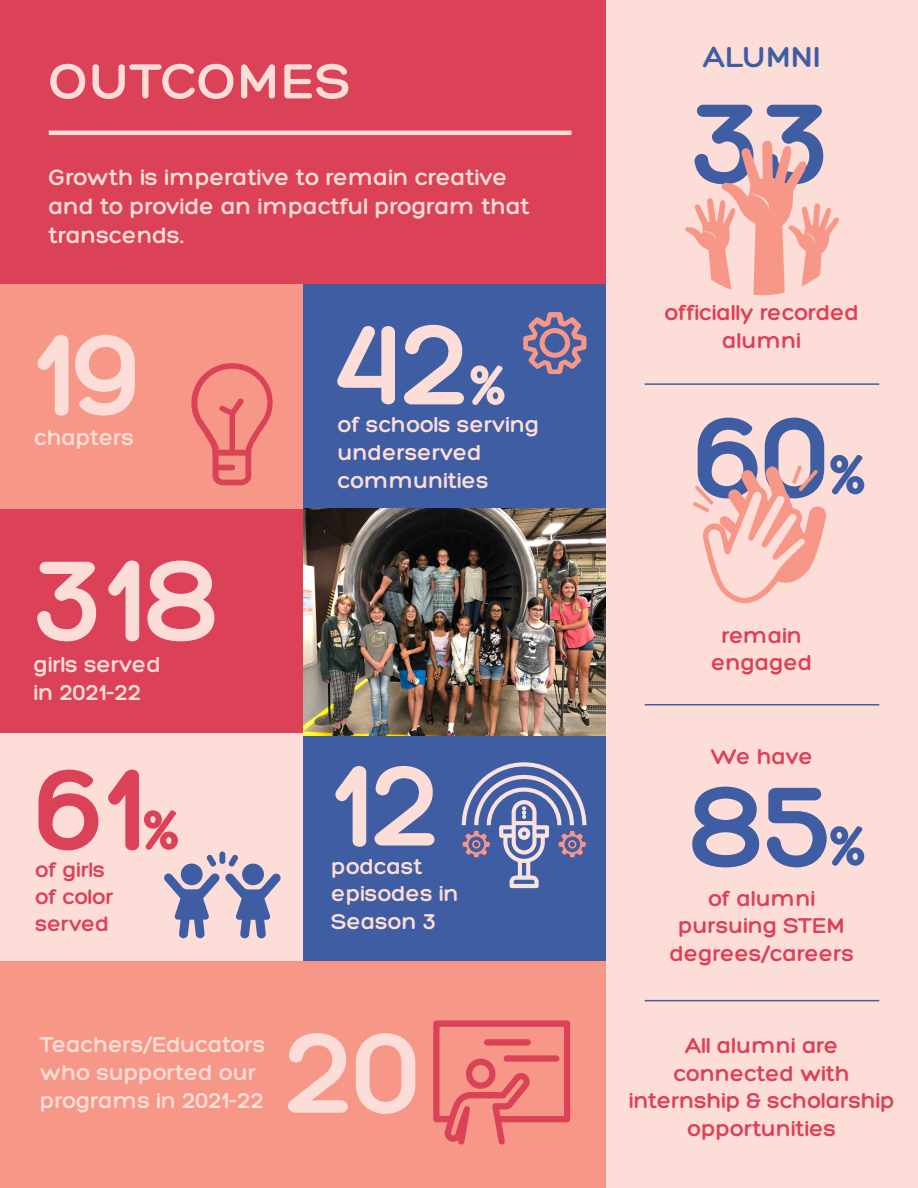
<style>
.page{position:relative;width:918px;height:1188px;background:#fff}
.page>*{position:absolute;margin:0;border:0;box-sizing:border-box;transform-origin:0 0}
.t1{font:700 123px/267.1px "Hero";color:#fdddd7;text-align:center}
.t2{font:700 123px "Hero";color:#3e5da3}
.t3{font:700 123px "Hero";color:#db4157}
.t4{font:700 60px "Hero";color:#3e5da3}
.t5{font:700 53.55px "Hero";letter-spacing:.01em;color:#fdddd7}
.t6{font:700 31.5px "Hero";color:#3e5da3}
.t7{font:700 24px/28.8px "Hero";color:#fdddd7}
.t8{font:700 23.25px/27.9px "Hero";color:#fdddd7}
.t9{font:700 23.25px/27.9px "Hero";color:#db4157;text-align:center}
.t10{font:700 22.5px/27px "Hero";color:#db4157}
.s1{font-size:60px}
</style>
<div class="page">
<div style="left:0;top:0;width:606px;height:284px;background:#db4157"></div>
<div style="left:303px;top:284px;width:303px;height:225px;background:#3e5da3"></div>
<div style="left:0;top:509px;width:606px;height:224px;background:#db4157"></div>
<div style="left:303px;top:733px;width:303px;height:229px;background:#3e5da3"></div>
<div style="left:0;top:284px;width:303px;height:225px;background:#f69788"></div>
<div style="left:0;top:733px;width:303px;height:229px;background:#fdddd7"></div>
<div style="left:0;top:962px;width:606px;height:226px;background:#f69788"></div>
<div style="left:606px;top:0;width:312px;height:1188px;background:#fdddd7"></div>
<svg style="left:685px;top:140px;width:154px;height:155px"></svg>
<hr style="left:49px;top:131px;width:523px;height:4px;background:#fdddd7">
<hr style="left:645px;top:383px;width:234px;height:2px;background:#3e5da3">
<hr style="left:645px;top:704px;width:234px;height:1px;background:#3e5da3">
<hr style="left:645px;top:1000px;width:234px;height:1px;background:#3e5da3">
<svg style="left:693px;top:465px;width:133px;height:138px"></svg>
<svg style="left:433px;top:1020px;width:137px;height:125px"></svg>
<svg style="left:462px;top:762px;width:124px;height:126px"></svg>
<svg style="left:523px;top:312px;width:63px;height:62px"></svg>
<div style="left:242px;top:864px;width:22px;height:21px;background:#3e5da3;border-radius:50%"></div>
<svg style="left:164px;top:873px;width:117px;height:66px"></svg>
<div style="left:181px;top:864px;width:22px;height:21px;background:#3e5da3;border-radius:50%"></div>
<div style="left:219px;top:852px;width:6px;height:12px;background:#3e5da3;border-radius:3px"></div>
<svg style="left:206px;top:854px;width:10px;height:12px"></svg>
<svg style="left:228px;top:855px;width:10px;height:11px"></svg>
<svg style="left:191px;top:363px;width:82px;height:122px"></svg>
<img style="left:304px;top:509px;width:301px;height:226px">
<h3 class="t5" style="left:49px;top:53px;width:303px">OUTCOMES</h3>
<p class="t7" style="left:49px;top:164px;width:483px">Growth is imperative to remain creative and to provide an impactful program that transcends.</p>
<h1 class="t1" style="left:34px;top:246px;width:110px">19</h1>
<h1 class="t1" style="left:338px;top:236px;width:171px">42<span class="s1">%</span></h1>
<p class="t8" style="left:338px;top:411px;width:203px">of schools serving underserved communities</p>
<p class="t8" style="left:34px;top:424px;width:101px">chapters</p>
<h1 class="t1" style="left:35px;top:472px;width:187px">318</h1>
<p class="t8" style="left:34px;top:651px;width:129px">girls served in 2021-22</p>
<h1 class="t3" style="left:35px;top:744px;width:147px">61<span class="s1">%</span></h1>
<p class="t10" style="left:35px;top:857px;width:80px">of girls of color served</p>
<p class="t8" style="left:40px;top:1032px;width:227px">Teachers/Educators who supported our programs in 2021-22</p>
<h1 class="t1" style="left:285px;top:677px;width:158px">12<br>20</h1>
<p class="t8" style="left:332px;top:853px;width:129px">podcast episodes in<br>Season 3</p>
<h3 class="t6" style="left:704px;top:40px;width:118px">ALUMNI</h3>
<h1 class="t2" style="left:692px;top:78px;width:141px">33</h1>
<p class="t9" style="left:665px;top:300px;width:196px">officially recorded alumni</p>
<h1 class="t2" style="left:694px;top:392px;width:137px">60</h1>
<h2 class="t4" style="left:831px;top:442px;width:38px">%</h2>
<p class="t9" style="left:711px;top:622px;width:103px">remain engaged</p>
<p class="t9" style="left:711px;top:743px;width:104px">We have</p>
<h1 class="t2" style="left:689px;top:761px;width:147px">85</h1>
<h2 class="t4" style="left:831px;top:814px;width:38px">%</h2>
<p class="t9" style="left:670px;top:885px;width:186px">of alumni pursuing STEM degrees/careers</p>
<p class="t9" style="left:629px;top:1032px;width:267px">All alumni are connected with internship &amp; scholarship opportunities</p>
</div>
